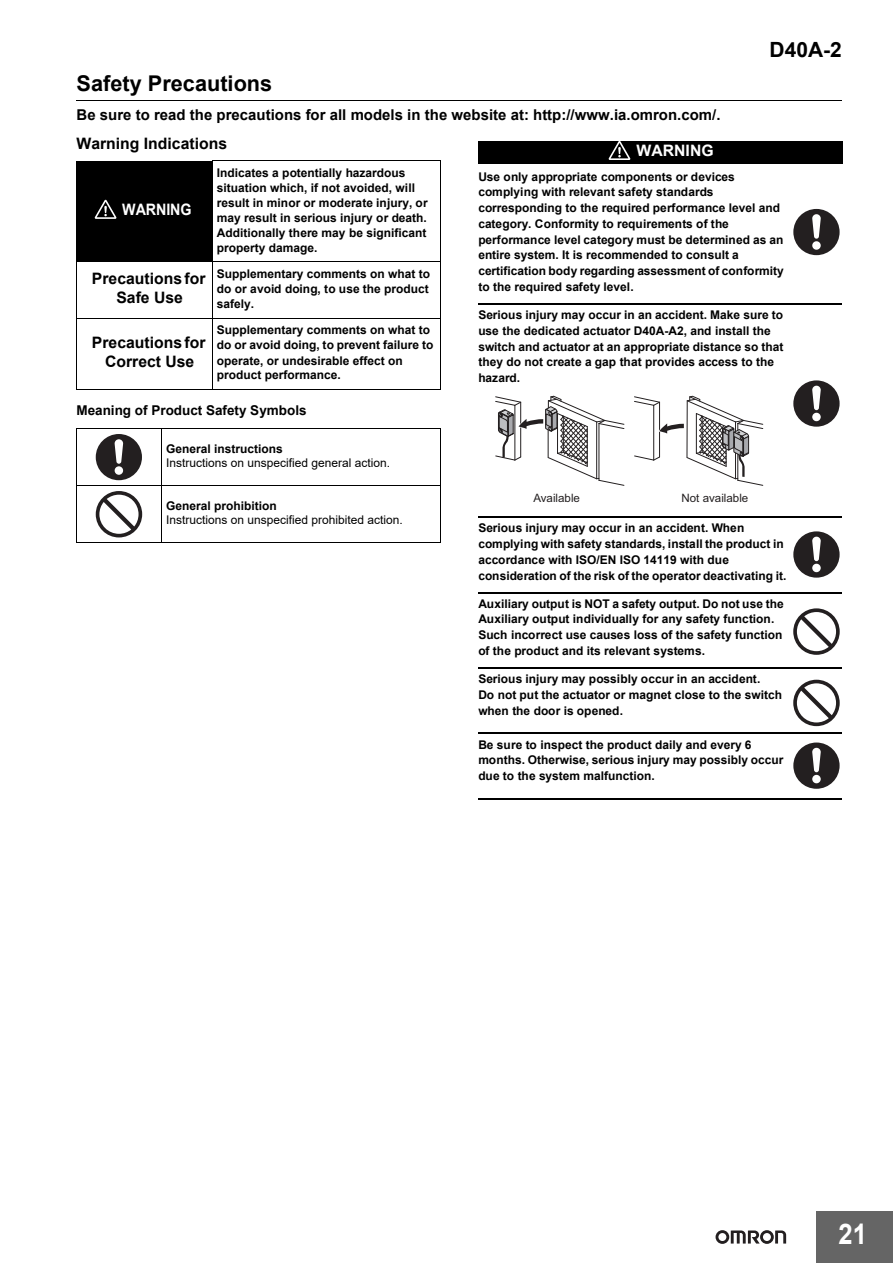
<style>
.page{position:relative;width:893px;height:1263px;background:#fff}
.page>*{position:absolute;margin:0;border:0;box-sizing:border-box;transform-origin:0 0}
.t1{font:700 28.5px "Arial";color:#fff;scale:.9 1}
.t2{font:700 21.75px "Arial";color:#000}
.t3{font:700 21px "Arial";color:#000}
.t4{font:700 15.75px/18.8px "Arial";color:#000;text-align:center}
.t5{font:700 15.75px "Arial";letter-spacing:-.005em;color:#fff;scale:.91 1}
.t6{font:700 15.75px "Arial";letter-spacing:-.005em;color:#fff}
.t7{font:700 15px "Arial";color:#000}
.t8{font:700 13.5px "Arial";color:#000}
.t9{font:700 12px/15.8px "Arial";color:#000}
.t10{font:12px "Arial";color:#000}
.t11{font:11.55px "Arial";color:#231f20}
</style>
<div class="page">
<div style="left:816px;top:1212px;width:77px;height:51px;background:#656565"></div>
<svg style="left:715px;top:1230px;width:71px;height:14px"></svg>
<hr style="left:76px;top:100px;width:766px;height:1px;background:#000">
<svg style="left:478px;top:304px;width:364px;height:1px"></svg>
<hr style="left:478px;top:303px;width:364px;height:1px;background:#000">
<svg style="left:478px;top:516px;width:364px;height:1px"></svg>
<hr style="left:478px;top:517px;width:364px;height:1px;background:#000">
<svg style="left:478px;top:593px;width:364px;height:1px"></svg>
<hr style="left:478px;top:592px;width:364px;height:1px;background:#000">
<svg style="left:478px;top:668px;width:364px;height:1px"></svg>
<hr style="left:478px;top:667px;width:364px;height:1px;background:#000">
<svg style="left:478px;top:732px;width:364px;height:1px"></svg>
<hr style="left:478px;top:733px;width:364px;height:1px;background:#000">
<svg style="left:478px;top:798px;width:364px;height:1px"></svg>
<hr style="left:478px;top:799px;width:364px;height:1px;background:#000">
<div style="left:76px;top:161px;width:136px;height:101px;background:#000"></div>
<hr style="left:76px;top:161px;width:1px;height:228px;background:#000">
<hr style="left:212px;top:160px;width:1px;height:102px;background:#000">
<hr style="left:212px;top:262px;width:1px;height:128px;background:#000">
<hr style="left:441px;top:161px;width:1px;height:228px;background:#000">
<hr style="left:76px;top:161px;width:136px;height:1px;background:#fff">
<hr style="left:213px;top:160px;width:228px;height:1px;background:#000">
<hr style="left:76px;top:262px;width:365px;height:1px;background:#000">
<hr style="left:76px;top:318px;width:365px;height:1px;background:#000">
<hr style="left:76px;top:389px;width:365px;height:1px;background:#000">
<hr style="left:76px;top:429px;width:1px;height:113px;background:#000">
<hr style="left:161px;top:428px;width:1px;height:115px;background:#000">
<hr style="left:440px;top:429px;width:1px;height:113px;background:#000">
<hr style="left:76px;top:428px;width:364px;height:1px;background:#000">
<hr style="left:76px;top:485px;width:364px;height:1px;background:#000">
<hr style="left:76px;top:542px;width:364px;height:1px;background:#000">
<svg style="left:95px;top:200px;width:21px;height:19px"></svg>
<div style="left:96px;top:434px;width:46px;height:46px;background:#231f20;border-radius:50%"></div>
<div style="left:115px;top:466px;width:8px;height:9px;background:#fff;border-radius:50%"></div>
<svg style="left:115px;top:439px;width:8px;height:25px"></svg>
<svg style="left:96px;top:491px;width:46px;height:46px"></svg>
<div style="left:478px;top:141px;width:364px;height:23px;background:#000"></div>
<svg style="left:609px;top:141px;width:21px;height:19px"></svg>
<div style="left:793px;top:209px;width:46px;height:46px;background:#231f20;border-radius:50%"></div>
<div style="left:812px;top:241px;width:9px;height:9px;background:#fff;border-radius:50%"></div>
<svg style="left:812px;top:214px;width:9px;height:25px"></svg>
<div style="left:793px;top:380px;width:46px;height:47px;background:#231f20;border-radius:50%"></div>
<div style="left:812px;top:413px;width:9px;height:8px;background:#fff;border-radius:50%"></div>
<svg style="left:812px;top:386px;width:9px;height:24px"></svg>
<svg style="left:495px;top:396px;width:129px;height:90px"></svg>
<svg style="left:634px;top:396px;width:129px;height:90px"></svg>
<div style="left:793px;top:531px;width:46px;height:47px;background:#231f20;border-radius:50%"></div>
<div style="left:812px;top:564px;width:9px;height:8px;background:#fff;border-radius:50%"></div>
<svg style="left:812px;top:537px;width:9px;height:24px"></svg>
<svg style="left:793px;top:608px;width:47px;height:47px"></svg>
<svg style="left:793px;top:680px;width:47px;height:46px"></svg>
<div style="left:793px;top:743px;width:46px;height:46px;background:#231f20;border-radius:50%"></div>
<div style="left:812px;top:775px;width:9px;height:8px;background:#fff;border-radius:50%"></div>
<svg style="left:812px;top:748px;width:9px;height:24px"></svg>
<h2 class="t2" style="left:76px;top:71px;width:197px">Safety Precautions</h2>
<p class="t7" style="left:76px;top:107px;width:645px">Be sure to read the precautions for all models in the website at: http://www.ia.omron.com/.</p>
<h3 class="t4" style="left:76px;top:134px;width:152px">Warning Indications</h3>
<h3 class="t6" style="left:637px;top:142px;width:78px">WARNING</h3>
<h3 class="t3" style="left:769px;top:38px;width:74px">D40A-2</h3>
<h3 class="t5" style="left:122px;top:201px;width:78px">WARNING</h3>
<p class="t9" style="left:217px;top:165px;width:212px;line-height:15px">Indicates a potentially hazardous situation which, if not avoided, will result in minor or moderate injury, or may result in serious injury or death.<br>Additionally there may be significant property damage.</p>
<h3 class="t4" style="left:92px;top:270px;width:115px">Precautions for<br>Safe Use</h3>
<p class="t9" style="left:217px;top:267px;width:215px;line-height:15px;text-align:justify">Supplementary comments on what to do or avoid doing, to use the product safely.</p>
<h3 class="t4" style="left:92px;top:333px;width:115px">Precautions for<br>Correct Use</h3>
<p class="t9" style="left:217px;top:323px;width:218px;line-height:15px">Supplementary comments on what to do or avoid doing, to prevent failure to operate, or undesirable effect on product performance.</p>
<p class="t8" style="left:76px;top:403px;width:231px">Meaning of Product Safety Symbols</p>
<p class="t9" style="left:166px;top:441px;width:118px">General instructions</p>
<p class="t10" style="left:166px;top:456px;width:225px">Instructions on unspecified general action.</p>
<p class="t9" style="left:166px;top:498px;width:112px">General prohibition</p>
<p class="t10" style="left:166px;top:513px;width:238px">Instructions on unspecified prohibited action.</p>
<p class="t9" style="left:478px;top:169px;width:307px">Use only appropriate components or devices complying with relevant safety standards corresponding to the required performance level and category. Conformity to requirements of the performance level category must be determined as an entire system. It is recommended to consult a certification body regarding assessment of conformity to the required safety level.</p>
<p class="t9" style="left:478px;top:307px;width:307px">Serious injury may occur in an accident. Make sure to use the dedicated actuator D40A-A2, and install the switch and actuator at an appropriate distance so that they do not create a gap that provides access to the hazard.</p>
<p class="t11" style="left:533px;top:494px;width:48px">Available</p>
<p class="t11" style="left:681px;top:494px;width:68px">Not available</p>
<p class="t9" style="left:478px;top:520px;width:309px">Serious injury may occur in an accident. When complying with safety standards, install the product in accordance with ISO/EN ISO 14119 with due consideration of the risk of the operator deactivating it.</p>
<p class="t9" style="left:478px;top:596px;width:307px">Auxiliary output is NOT a safety output. Do not use the Auxiliary output individually for any safety function.<br>Such incorrect use causes loss of the safety function of the product and its relevant systems.</p>
<p class="t9" style="left:478px;top:671px;width:305px">Serious injury may possibly occur in an accident.<br>Do not put the actuator or magnet close to the switch when the door is opened.</p>
<p class="t9" style="left:478px;top:737px;width:307px">Be sure to inspect the product daily and every 6 months. Otherwise, serious injury may possibly occur due to the system malfunction.</p>
<h1 class="t1" style="left:838px;top:1218px;width:33px">21</h1>
</div>
